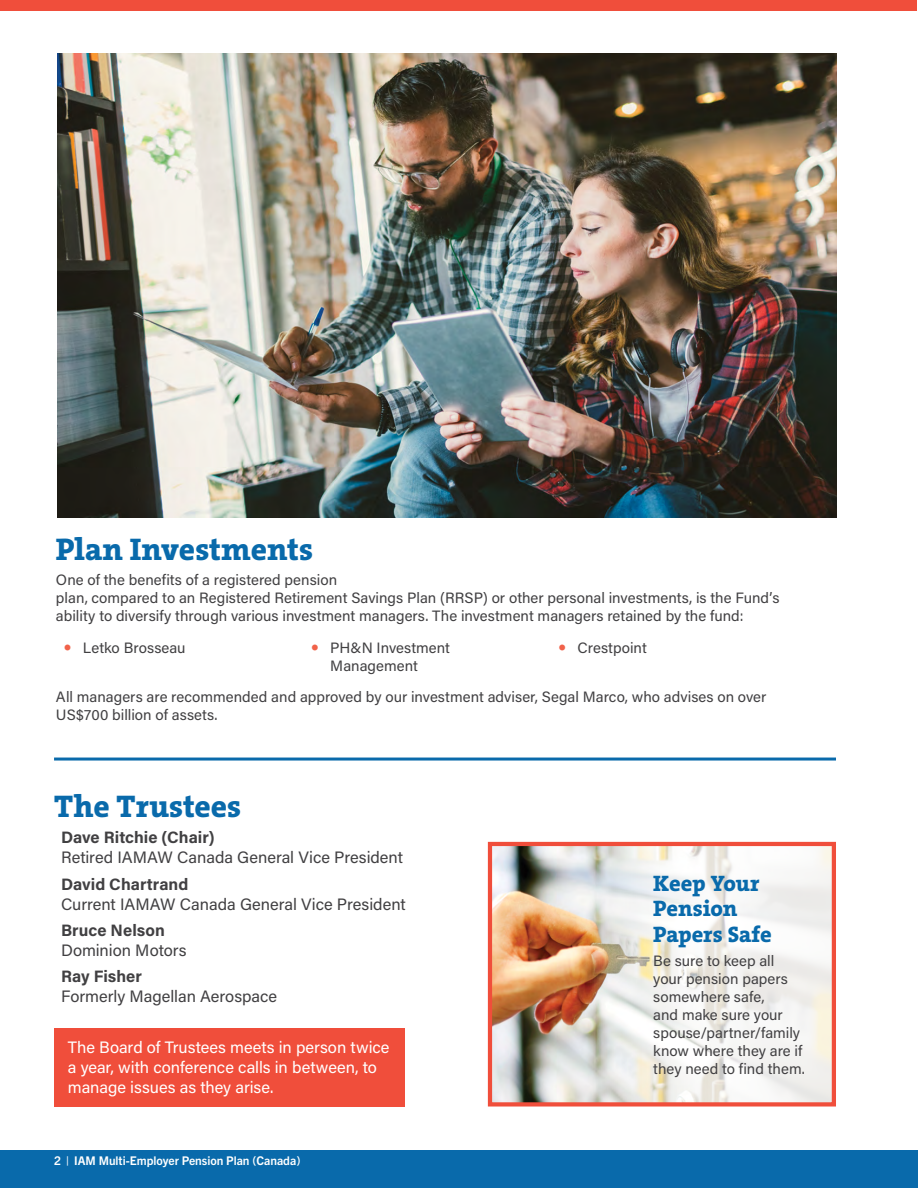
<style>
.page{position:relative;width:918px;height:1188px;background:#fff}
.page>*{position:absolute;margin:0;border:0;box-sizing:border-box;transform-origin:0 0}
.BASE{font:800 31.5px "The Serif B W8";color:#096aab}
.t1{font:800 22.5px/25.5px "The Serif B W8";color:#096aab}
.BASE-2{font:16.5px/19.8px "Acumin Pro";color:#414042}
.BASE-3{font:16.5px/19.8px "Acumin Pro";color:#fff}
.BASE-4{font:15px/18px "Acumin Pro";color:#414042}
.t2{font:700 12px "Trade Gothic Next LT Pro";color:#fff}
.s1{font-weight:700}
</style>
<div class="page">
<div style="left:0;top:1150px;width:918px;height:38px;background:#096aab"></div>
<div style="left:0;top:0;width:917px;height:10px;background:#f04e3b"></div>
<img style="left:58px;top:53px;width:778px;height:464px">
<div style="left:54px;top:1028px;width:351px;height:79px;background:#f04e3b"></div>
<hr style="left:54px;top:758px;width:782px;height:3px;background:#096aab">
<img style="left:487px;top:841px;width:349px;height:266px">
<p class="BASE" style="left:56px;top:529px;width:258px">Plan Investments</p>
<p class="BASE-4" style="left:56px;top:570px;width:725px">One of the benefits of a registered pension<br>plan, compared to an Registered Retirement Savings Plan (RRSP) or other personal investments, is the Fund’s ability to diversify through various investment managers. The investment managers retained by the fund:</p>
<p class="BASE-4" style="left:83px;top:638px;width:104px">Letko Brosseau</p>
<p class="BASE-4" style="left:330px;top:638px;width:121px">PH&amp;N Investment<br>Management</p>
<p class="BASE-4" style="left:578px;top:638px;width:71px">Crestpoint</p>
<p class="BASE-4" style="left:56px;top:687px;width:712px">All managers are recommended and approved by our investment adviser, Segal Marco, who advises on over<br>US$700 billion of assets.</p>
<h1 class="BASE" style="left:54px;top:785px;width:188px">The Trustees</h1>
<p class="BASE-2" style="left:61px;top:827px;width:344px"><span class="s1">Dave Ritchie (Chair)<br></span>Retired IAMAW Canada General Vice President</p>
<p class="BASE-2" style="left:61px;top:873px;width:346px"><span class="s1">David Chartrand<br></span>Current IAMAW Canada General Vice President</p>
<p class="BASE-2" style="left:61px;top:920px;width:127px"><span class="s1">Bruce Nelson<br></span>Dominion Motors</p>
<p class="BASE-2" style="left:61px;top:966px;width:218px"><span class="s1">Ray Fisher<br></span>Formerly Magellan Aerospace</p>
<p class="BASE-3" style="left:68px;top:1037px;width:323px">The Board of Trustees meets in person twice a year, with conference calls in between, to manage issues as they arise.</p>
<p class="t2" style="left:54px;top:1152px;width:248px">2 | IAM Multi-Employer Pension Plan (Canada)</p>
<h1 class="t1" style="left:653px;top:870px;width:120px">Keep Your<br>Pension<br>Papers Safe</h1>
<p class="BASE-4" style="left:653px;top:952px;width:153px">Be sure to keep all your pension papers somewhere safe,<br>and make sure your spouse/partner/family know where they are if they need to find them.</p>
</div>
